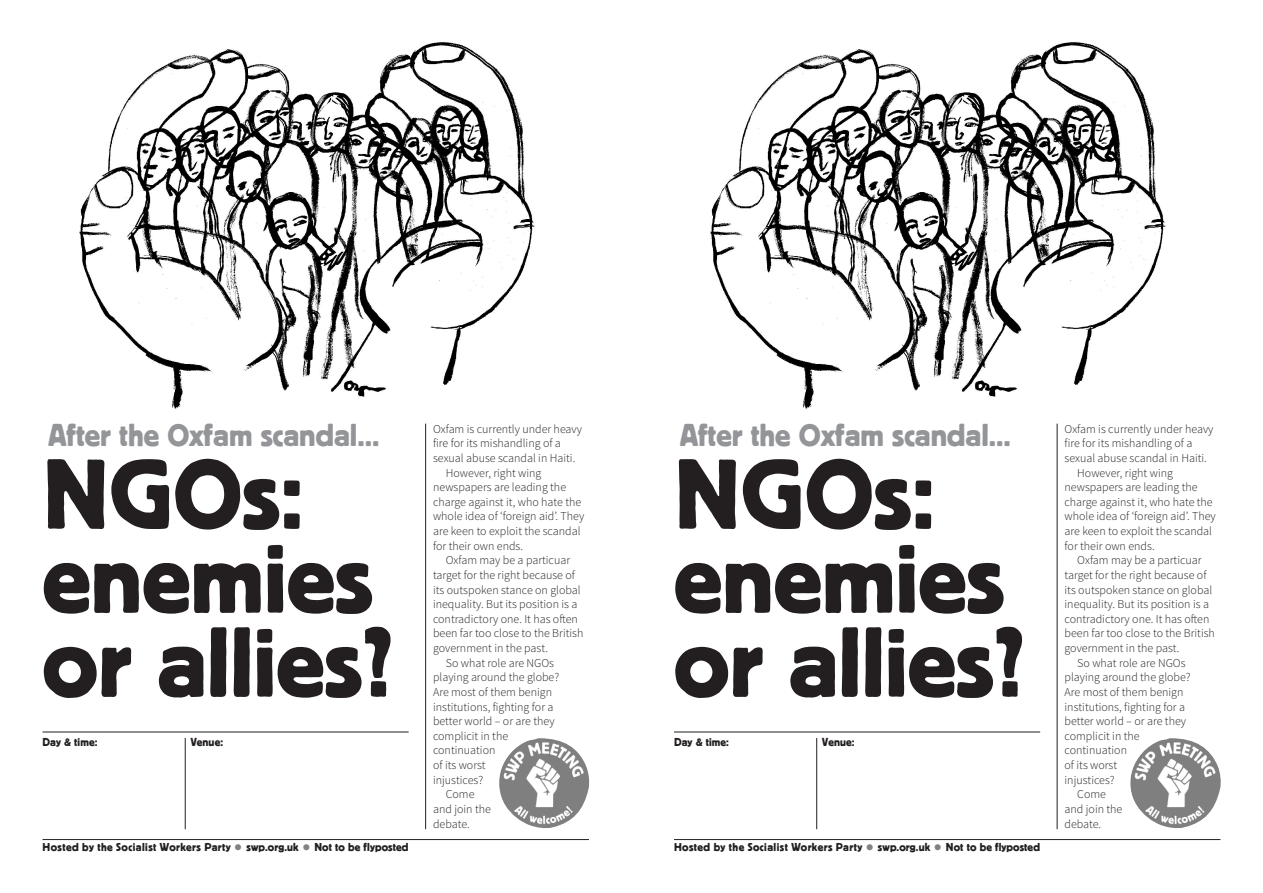
<style>
.page{position:relative;width:1263px;height:893px;background:#fff}
.page>*{position:absolute;margin:0;border:0;box-sizing:border-box;transform-origin:0 0}
.t1{font:103.5px/84px "Block T";color:#231f20}
.t2{font:33px "Block T";color:#939598}
.t3{font:300 12px/14.7px "Source Sans Pro";color:#231f20}
.t4{font:12px "Block T";letter-spacing:.03em;color:#231f20}
.t5{font:12px "Block T";letter-spacing:.01em;color:#231f20}
.s1{color:#808285}
</style>
<div class="page">
<img style="left:79px;top:42px;width:456px;height:367px">
<hr style="left:43px;top:839px;width:546px;height:1px;background:#231f20">
<hr style="left:425px;top:424px;width:1px;height:405px;background:#231f20">
<hr style="left:43px;top:732px;width:366px;height:1px;background:#231f20">
<hr style="left:185px;top:738px;width:1px;height:91px;background:#231f20">
<img style="left:499px;top:738px;width:91px;height:90px">
<img style="left:710px;top:42px;width:456px;height:367px">
<hr style="left:674px;top:839px;width:546px;height:1px;background:#231f20">
<hr style="left:1057px;top:424px;width:1px;height:405px;background:#231f20">
<hr style="left:674px;top:732px;width:366px;height:1px;background:#231f20">
<hr style="left:816px;top:738px;width:1px;height:91px;background:#231f20">
<img style="left:1130px;top:738px;width:91px;height:90px">
<p class="t2" style="left:49px;top:417px;width:332px">After the Oxfam scandal...</p>
<p class="t1" style="left:43px;top:450px;width:332px">NGOs: enemies</p>
<p class="t1" style="left:43px;top:618px;width:353px">or allies?</p>
<p class="t5" style="left:43px;top:735px;width:56px">Day &amp; time:</p>
<p class="t5" style="left:191px;top:735px;width:34px">Venue:</p>
<p class="t3" style="left:433px;top:421px;width:150px">Oxfam is currently under heavy fire for its mishandling of a sexual abuse scandal in Haiti.</p>
<p class="t3" style="left:433px;top:465px;width:153px;text-indent:13px">However, right wing newspapers are leading the charge against it, who hate the whole idea of ‘foreign aid’. They are keen to exploit the scandal for their own ends.</p>
<p class="t3" style="left:433px;top:553px;width:152px;text-indent:13px">Oxfam may be a particuar target for the right because of its outspoken stance on global inequality. But its position is a contradictory one. It has often been far too close to the British government in the past.</p>
<p class="t3" style="left:433px;top:655px;width:128px;text-indent:13px">So what role are NGOs playing around the globe?<br>Are most of them benign institutions, fighting for a better world – or are they complicit in the continuation<br>of its worst<br>injustices?</p>
<p class="t3" style="left:433px;top:787px;width:59px;text-indent:13px">Come and join the debate.</p>
<p class="t2" style="left:680px;top:417px;width:332px">After the Oxfam scandal...</p>
<p class="t1" style="left:674px;top:450px;width:332px">NGOs: enemies</p>
<p class="t1" style="left:674px;top:618px;width:353px">or allies?</p>
<p class="t5" style="left:674px;top:735px;width:56px">Day &amp; time:</p>
<p class="t5" style="left:822px;top:735px;width:34px">Venue:</p>
<p class="t3" style="left:1064px;top:421px;width:150px">Oxfam is currently under heavy fire for its mishandling of a sexual abuse scandal in Haiti.</p>
<p class="t3" style="left:1064px;top:465px;width:153px;text-indent:13px">However, right wing newspapers are leading the charge against it, who hate the whole idea of ‘foreign aid’. They are keen to exploit the scandal for their own ends.</p>
<p class="t3" style="left:1064px;top:553px;width:152px;text-indent:13px">Oxfam may be a particuar target for the right because of its outspoken stance on global inequality. But its position is a contradictory one. It has often been far too close to the British government in the past.</p>
<p class="t3" style="left:1064px;top:655px;width:128px;text-indent:13px">So what role are NGOs playing around the globe?<br>Are most of them benign institutions, fighting for a better world – or are they complicit in the continuation<br>of its worst<br>injustices?</p>
<p class="t3" style="left:1064px;top:787px;width:59px;text-indent:13px">Come and join the debate.</p>
<p class="t4" style="left:43px;top:840px;width:367px">Hosted by the Socialist Workers Party <span class="s1">■</span> swp.org.uk <span class="s1">■</span> Not to be flyposted</p>
<p class="t4" style="left:674px;top:840px;width:367px">Hosted by the Socialist Workers Party <span class="s1">■</span> swp.org.uk <span class="s1">■</span> Not to be flyposted</p>
</div>
